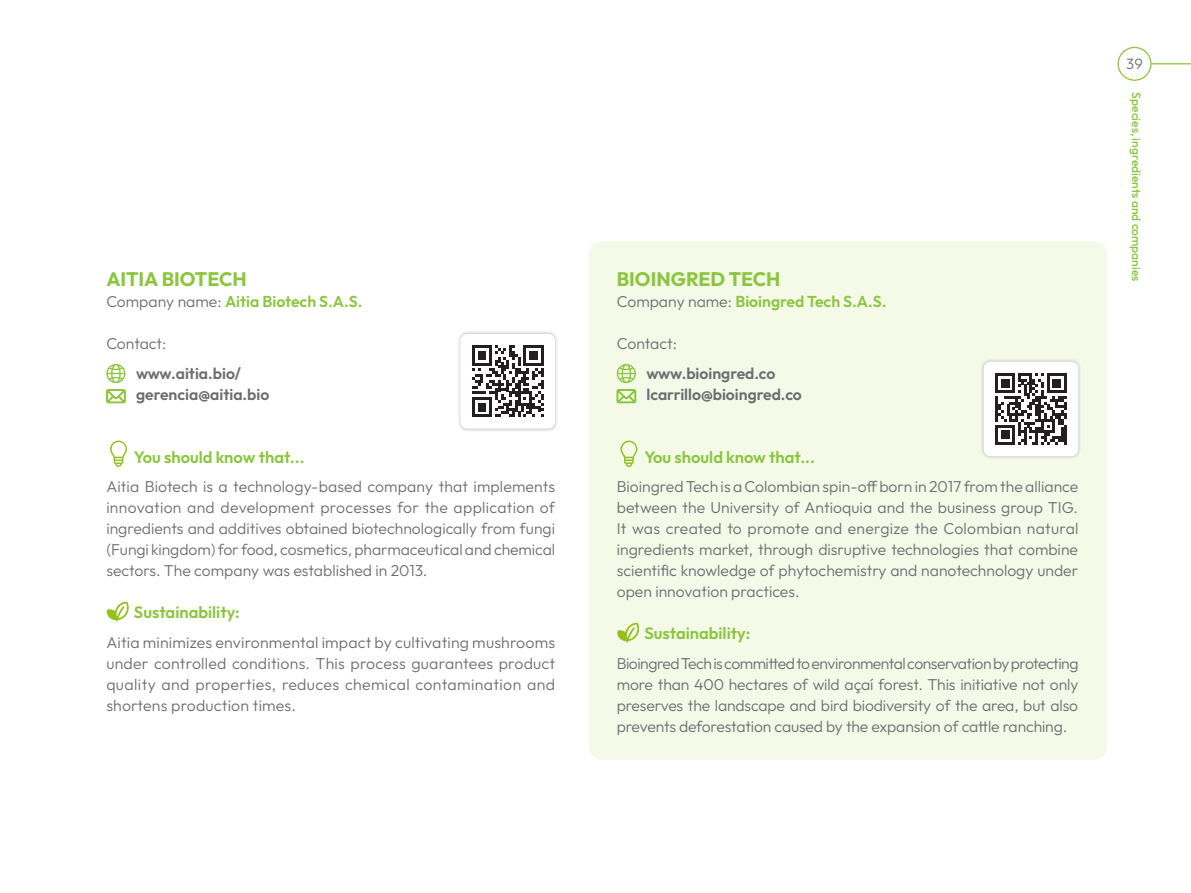
<style>
.page{position:relative;width:1191px;height:893px;background:#fff}
.page>*{position:absolute;margin:0;border:0;box-sizing:border-box;transform-origin:0 0}
.COMUN-SECCION-ESPECIES{font:700 19.5px "Outfit";color:#8bc63e}
.SUBTITULO-ESPECIES{font:600 16.5px "Outfit";color:#8bc63e}
.SUBTITULO-EMPRESAS{font:600 16.5px "Outfit";color:#8bc63e}
.COMUN-SECCION-ESPECIES-2{font:300 15.75px/21px "Outfit";color:#6c6d70;text-align:justify}
.COMUN-SECCION-ESPECIES-3{font:600 15.75px "Outfit";color:#6c6d70}
.COMUN-SECCION-ESPECIES-4{font:600 15.75px "Outfit";color:#8bc63e}
.t1{font:300 15px "Outfit";color:#6c6d70}
.t2{font:500 12px "Outfit";color:#8bc63e}
.s1{font-weight:300;color:#6c6d70}
</style>
<div class="page">
<hr style="left:1151px;top:63px;width:40px;height:1px;background:#8bc63e">
<div style="left:1117px;top:47px;width:34px;height:34px;border:1px solid #8bc63e;border-radius:50%"></div>
<div style="left:589px;top:241px;width:518px;height:519px;background:#f4f9e8;border-radius:13px"></div>
<svg style="left:106px;top:364px;width:19px;height:19px"></svg>
<svg style="left:106px;top:389px;width:20px;height:14px"></svg>
<svg style="left:110px;top:441px;width:17px;height:26px"></svg>
<svg style="left:107px;top:602px;width:22px;height:20px"></svg>
<div style="left:457px;top:330px;width:101px;height:102px;background:#231f20;opacity:.31"></div>
<div style="left:460px;top:334px;width:95px;height:95px;background:#fff;border-radius:7px"></div>
<svg style="left:472px;top:345px;width:71px;height:72px"></svg>
<svg style="left:617px;top:364px;width:19px;height:19px"></svg>
<svg style="left:616px;top:389px;width:20px;height:14px"></svg>
<svg style="left:620px;top:441px;width:17px;height:26px"></svg>
<svg style="left:617px;top:623px;width:22px;height:20px"></svg>
<div style="left:980px;top:358px;width:101px;height:102px;background:#231f20;opacity:.31"></div>
<div style="left:983px;top:362px;width:95px;height:94px;background:#fff;border-radius:7px"></div>
<svg style="left:995px;top:373px;width:71px;height:72px"></svg>
<p class="COMUN-SECCION-ESPECIES" style="left:106px;top:267px;width:142px">AITIA BIOTECH</p>
<p class="COMUN-SECCION-ESPECIES-4" style="left:106px;top:291px;width:258px"><span class="s1">Company name:</span> Aitia Biotech S.A.S.</p>
<p class="COMUN-SECCION-ESPECIES-2" style="left:106px;top:334px;width:62px">Contact:</p>
<p class="COMUN-SECCION-ESPECIES-3" style="left:136px;top:363px;width:107px">www.aitia.bio/</p>
<p class="COMUN-SECCION-ESPECIES-3" style="left:136px;top:384px;width:135px">gerencia@aitia.bio</p>
<p class="SUBTITULO-ESPECIES" style="left:134px;top:446px;width:172px">You should know that...</p>
<p class="COMUN-SECCION-ESPECIES-2" style="left:106px;top:477px;width:450px">Aitia Biotech is a technology-based company that implements innovation and development processes for the application of ingredients and additives obtained biotechnologically from fungi (Fungi kingdom) for food, cosmetics, pharmaceutical and chemical sectors. The company was established in 2013.</p>
<p class="SUBTITULO-ESPECIES" style="left:134px;top:602px;width:107px">Sustainability:</p>
<p class="COMUN-SECCION-ESPECIES-2" style="left:106px;top:632px;width:450px">Aitia minimizes environmental impact by cultivating mushrooms under controlled conditions. This process guarantees product quality and properties, reduces chemical contamination and shortens production times.</p>
<p class="COMUN-SECCION-ESPECIES" style="left:617px;top:267px;width:165px">BIOINGRED TECH</p>
<p class="COMUN-SECCION-ESPECIES-4" style="left:617px;top:291px;width:271px"><span class="s1">Company name:</span> Bioingred Tech S.A.S.</p>
<p class="COMUN-SECCION-ESPECIES-2" style="left:617px;top:334px;width:62px">Contact:</p>
<p class="COMUN-SECCION-ESPECIES-3" style="left:646px;top:363px;width:130px">www.bioingred.co</p>
<p class="COMUN-SECCION-ESPECIES-3" style="left:646px;top:384px;width:157px">lcarrillo@bioingred.co</p>
<p class="SUBTITULO-EMPRESAS" style="left:644px;top:446px;width:172px">You should know that...</p>
<p class="COMUN-SECCION-ESPECIES-2" style="left:617px;top:477px;width:463px">Bioingred Tech is a Colombian spin-off born in 2017 from the alliance between the University of Antioquia and the business group TIG.<br>It was created to promote and energize the Colombian natural ingredients market, through disruptive technologies that combine scientific knowledge of phytochemistry and nanotechnology under open innovation practices.</p>
<p class="SUBTITULO-EMPRESAS" style="left:644px;top:623px;width:107px">Sustainability:</p>
<p class="COMUN-SECCION-ESPECIES-2" style="left:617px;top:653px;width:463px">Bioingred Tech is committed to environmental conservation by protecting more than 400 hectares of wild açaí forest. This initiative not only preserves the landscape and bird biodiversity of the area, but also prevents deforestation caused by the expansion of cattle ranching.</p>
<p class="t1" style="left:1126px;top:54px;width:18px">39</p>
<p class="t2" style="left:1144px;top:92px;width:190px;rotate:90deg">Species, ingredients and companies</p>
</div>
